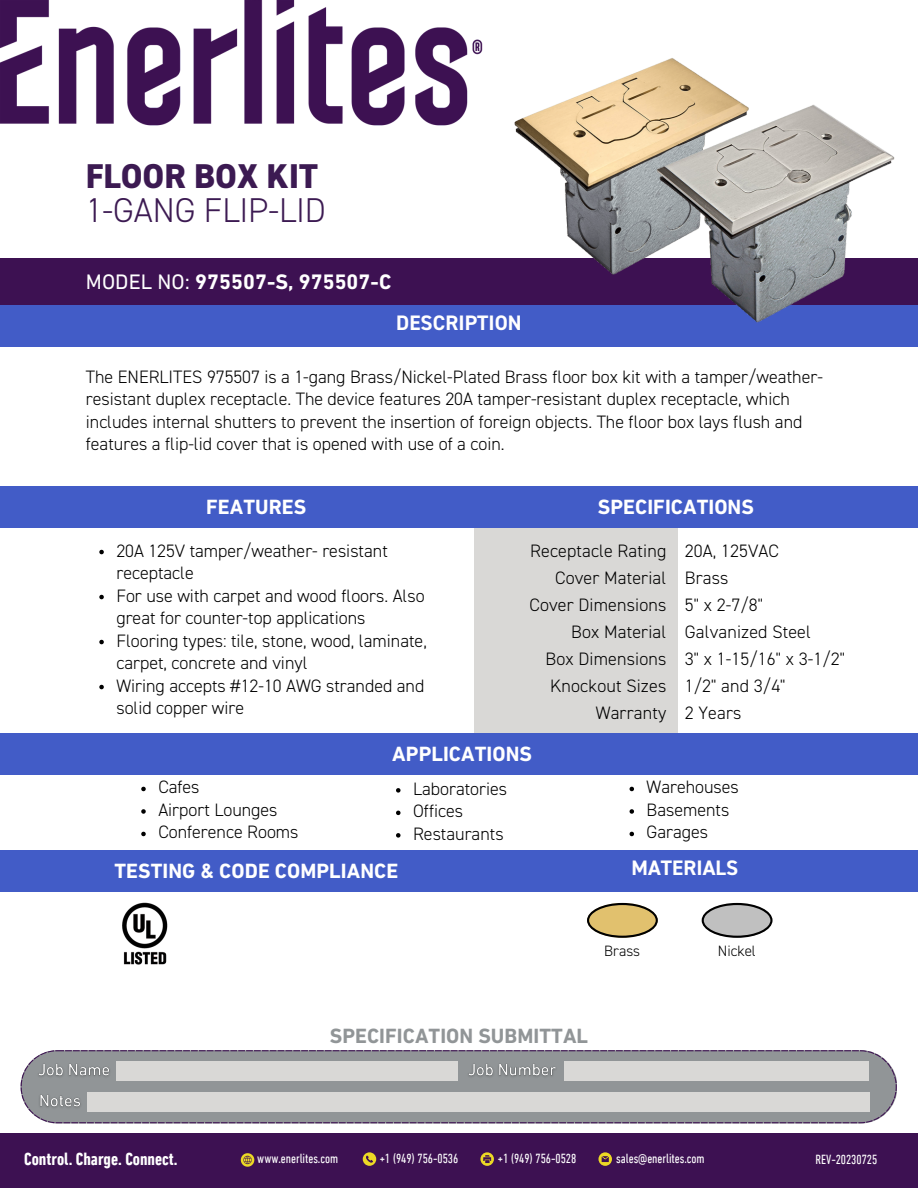
<style>
.page{position:relative;width:918px;height:1188px;background:#fff}
.page>*{position:absolute;margin:0;border:0;box-sizing:border-box;transform-origin:0 0}
.t1{font:300 34.5px "DIN2014";letter-spacing:-.005em;color:#3c1a52}
.t2{font:800 34.5px "DIN2014";letter-spacing:-.005em;color:#3c1a52}
.t3{font:700 21.3px "DIN Next LT Pro";letter-spacing:.005em;color:#fff}
.t4{font:700 21px "DIN Next LT Pro";letter-spacing:.005em;color:#fff}
.t5{font:700 21px "DIN Next LT Pro";letter-spacing:.005em;color:#919597}
.t6{font:700 21px "DIN2014";letter-spacing:.005em;color:#fff}
.t7{font:300 18px/22.5px "DIN2014";color:#000}
.t8{font:700 condensed 18px "DIN Next LT Pro";color:#fff}
.t9{font:300 15px "DIN2014";color:#000}
.t10{font:condensed 13.5px "DIN Next LT Pro";letter-spacing:-.005em;color:#fff}
.s1{font-weight:400}
</style>
<div class="page">
<div style="left:0;top:258px;width:918px;height:52px;background:#3d1152"></div>
<div style="left:0;top:305px;width:918px;height:42px;background:#425cc7"></div>
<div style="left:474px;top:521px;width:204px;height:212px;background:#d9d8d6"></div>
<img style="left:0;top:0;width:483px;height:126px">
<div style="left:0;top:486px;width:918px;height:42px;background:#425cc7"></div>
<div style="left:0;top:733px;width:918px;height:42px;background:#425cc7"></div>
<div style="left:0;top:850px;width:918px;height:41px;background:#425cc7"></div>
<svg style="left:587px;top:903px;width:71px;height:35px"></svg>
<svg style="left:702px;top:903px;width:71px;height:35px"></svg>
<img style="left:122px;top:903px;width:46px;height:62px">
<img style="left:514px;top:58px;width:209px;height:217px">
<img style="left:657px;top:91px;width:237px;height:232px">
<svg style="left:99px;top:550px;width:5px;height:4px"></svg>
<svg style="left:99px;top:595px;width:5px;height:4px"></svg>
<svg style="left:99px;top:640px;width:5px;height:4px"></svg>
<svg style="left:99px;top:685px;width:5px;height:4px"></svg>
<svg style="left:141px;top:787px;width:5px;height:4px"></svg>
<svg style="left:141px;top:809px;width:5px;height:5px"></svg>
<svg style="left:141px;top:832px;width:5px;height:4px"></svg>
<div style="left:0;top:1133px;width:918px;height:55px;background:#3d1152"></div>
<svg style="left:21px;top:1050px;width:876px;height:73px;fill:#919597"></svg>
<div style="left:117px;top:1061px;width:341px;height:20px;background:#d9d8d6"></div>
<svg style="left:598px;top:1152px;width:14px;height:14px"></svg>
<svg style="left:241px;top:1153px;width:13px;height:14px"></svg>
<svg style="left:363px;top:1152px;width:13px;height:14px"></svg>
<svg style="left:480px;top:1152px;width:14px;height:14px"></svg>
<img style="left:33px;top:1058px;width:81px;height:28px">
<div style="left:564px;top:1061px;width:305px;height:20px;background:#d9d8d6"></div>
<img style="left:463px;top:1058px;width:99px;height:28px">
<div style="left:87px;top:1093px;width:782px;height:19px;background:#d9d8d6"></div>
<img style="left:34px;top:1089px;width:51px;height:28px">
<svg style="left:396px;top:788px;width:5px;height:5px"></svg>
<svg style="left:396px;top:811px;width:5px;height:4px"></svg>
<svg style="left:396px;top:833px;width:5px;height:5px"></svg>
<svg style="left:630px;top:787px;width:4px;height:4px"></svg>
<svg style="left:630px;top:809px;width:4px;height:5px"></svg>
<svg style="left:630px;top:832px;width:4px;height:4px"></svg>
<p class="t2" style="left:86px;top:161px;width:234px">FLOOR BOX KIT</p>
<p class="t1" style="left:86px;top:195px;width:242px">1-GANG FLIP-LID</p>
<p class="t3" style="left:86px;top:273px;width:307px"><span class="s1">MODEL NO:</span> 975507-S, 975507-C</p>
<p class="t6" style="left:396px;top:314px;width:127px">DESCRIPTION</p>
<p class="t7" style="left:86px;top:367px;width:739px">The ENERLITES 975507 is a 1-gang Brass/Nickel-Plated Brass floor box kit with a tamper/weather&shy;resistant duplex receptacle. The device features 20A tamper-resistant duplex receptacle, which includes internal shutters to prevent the insertion of foreign objects. The floor box lays flush and features a flip-lid cover that is opened with use of a coin.</p>
<p class="t4" style="left:206px;top:498px;width:102px">FEATURES</p>
<p class="t4" style="left:598px;top:498px;width:158px">SPECIFICATIONS</p>
<p class="t7" style="left:116px;top:540px;width:273px">20A 125V tamper/weather- resistant receptacle</p>
<p class="t7" style="left:116px;top:585px;width:310px">For use with carpet and wood floors. Also great for counter-top applications</p>
<p class="t7" style="left:116px;top:630px;width:312px">Flooring types: tile, stone, wood, laminate, carpet, concrete and vinyl</p>
<p class="t7" style="left:116px;top:675px;width:309px">Wiring accepts #12-10 AWG stranded and solid copper wire</p>
<p class="t7" style="left:530px;top:541px;width:138px">Receptacle Rating</p>
<p class="t7" style="left:555px;top:568px;width:113px">Cover Material</p>
<p class="t7" style="left:529px;top:595px;width:138px">Cover Dimensions</p>
<p class="t7" style="left:571px;top:622px;width:97px">Box Material</p>
<p class="t7" style="left:546px;top:649px;width:122px">Box Dimensions</p>
<p class="t7" style="left:550px;top:676px;width:118px">Knockout Sizes</p>
<p class="t7" style="left:596px;top:703px;width:72px">Warranty</p>
<p class="t4" style="left:392px;top:746px;width:141px">APPLICATIONS</p>
<p class="t7" style="left:685px;top:541px;width:96px">20A, 125VAC</p>
<p class="t7" style="left:685px;top:568px;width:45px">Brass</p>
<p class="t7" style="left:685px;top:595px;width:80px">5" x 2-7/8"</p>
<p class="t7" style="left:685px;top:622px;width:128px">Galvanized Steel</p>
<p class="t7" style="left:685px;top:649px;width:162px">3" x 1-15/16" x 3-1/2"</p>
<p class="t7" style="left:685px;top:676px;width:102px">1/2" and 3/4"</p>
<p class="t7" style="left:685px;top:703px;width:58px">2 Years</p>
<p class="t7" style="left:158px;top:777px;width:43px">Cafes</p>
<p class="t7" style="left:158px;top:800px;width:121px">Airport Lounges</p>
<p class="t7" style="left:158px;top:822px;width:142px">Conference Rooms</p>
<p class="t4" style="left:114px;top:862px;width:285px">TESTING &amp; CODE COMPLIANCE</p>
<p class="t7" style="left:413px;top:779px;width:96px">Laboratories</p>
<p class="t7" style="left:413px;top:801px;width:52px">Offices</p>
<p class="t7" style="left:413px;top:824px;width:92px">Restaurants</p>
<p class="t7" style="left:647px;top:777px;width:94px">Warehouses</p>
<p class="t7" style="left:647px;top:800px;width:84px">Basements</p>
<p class="t7" style="left:647px;top:822px;width:63px">Garages</p>
<p class="t6" style="left:631px;top:859px;width:108px">MATERIALS</p>
<p class="t9" style="left:604px;top:945px;width:37px">Brass</p>
<p class="t9" style="left:718px;top:945px;width:40px">Nickel</p>
<p class="t5" style="left:330px;top:1027px;width:260px">SPECIFICATION SUBMITTAL</p>
<p class="t8" style="left:24px;top:1151px;width:155px">Control. Charge. Connect.</p>
<p class="t10" style="left:257px;top:1153px;width:82px">www.enerlites.com</p>
<p class="t10" style="left:380px;top:1153px;width:80px">+1 (949) 756-0536</p>
<p class="t10" style="left:498px;top:1153px;width:80px">+1 (949) 756-0528</p>
<p class="t10" style="left:616px;top:1153px;width:90px">sales@enerlites.com</p>
<p class="t10" style="left:816px;top:1154px;width:63px">REV-20230725</p>
</div>
